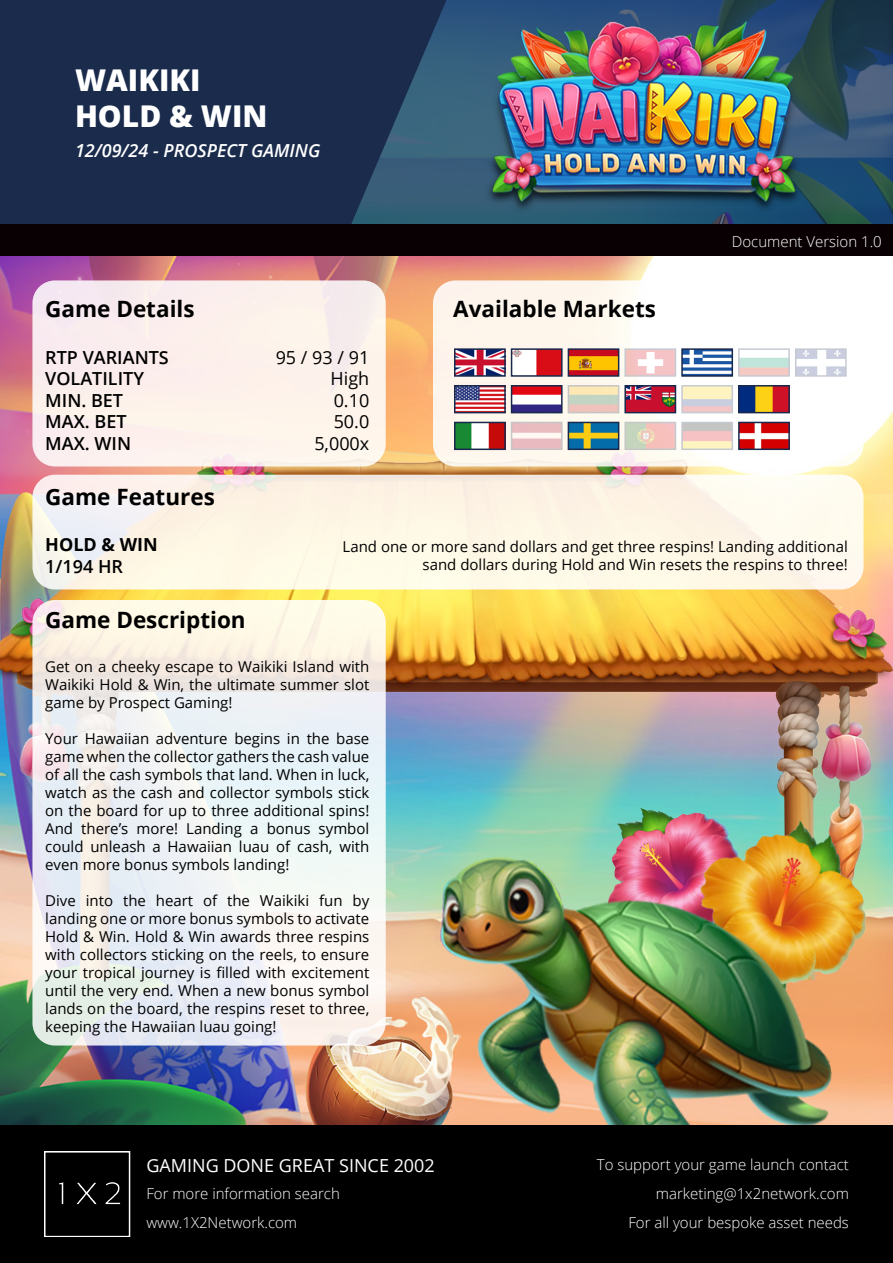
<style>
.page{position:relative;width:893px;height:1263px;background:#fff}
.page>*{position:absolute;margin:0;border:0;box-sizing:border-box;transform-origin:0 0}
.t1{font:800 30px "Open Sans";color:#fff}
.t2{font:700 22.5px "Open Sans";color:#000}
.t3{font:600 18px "Open Sans";color:#000}
.t4{font:18px "Open Sans";color:#000}
.t5{font:18px "Open Sans";color:#fff}
.t6{font:italic 600 18px "Open Sans";color:#fff}
.t7{font:700 18px "Open Sans";color:#000}
.t8{font:15px/18px "Open Sans";color:#000;text-align:justify}
.t9{font:300 15px "Open Sans";color:#fff}
</style>
<div class="page">
<img style="left:0;top:256px;width:893px;height:869px">
<img style="left:305px;top:997px;width:108px;height:128px">
<img style="left:0;top:451px;width:893px;height:528px">
<img style="left:673px;top:802px;width:220px;height:219px">
<img style="left:413px;top:808px;width:435px;height:317px">
<div style="left:32px;top:280px;width:354px;height:186px;background:#fcf0ec;border-radius:22px"></div>
<div style="left:0;top:1125px;width:893px;height:138px;background:#000"></div>
<img style="left:44px;top:1151px;width:86px;height:86px">
<svg style="left:433px;top:280px;width:430px;height:186px"></svg>
<svg style="left:32px;top:475px;width:831px;height:114px;background:#fcf5e7"></svg>
<svg style="left:32px;top:600px;width:354px;height:445px"></svg>
<svg style="left:446px;top:0;width:447px;height:225px;background:#2c4f67"></svg>
<img style="left:470px;top:0;width:347px;height:225px">
<svg style="left:0;top:0;width:446px;height:225px;background:#1d3050"></svg>
<div style="left:0;top:225px;width:893px;height:31px;background:#080002"></div>
<img style="left:457px;top:351px;width:46px;height:23px">
<div style="left:454px;top:348px;width:52px;height:29px;border:2px solid #18294d"></div>
<img style="left:457px;top:388px;width:46px;height:22px">
<div style="left:454px;top:385px;width:52px;height:28px;border:2px solid #18294d"></div>
<img style="left:457px;top:425px;width:46px;height:22px">
<div style="left:454px;top:422px;width:52px;height:28px;border:2px solid #18294d"></div>
<img style="left:514px;top:351px;width:46px;height:23px">
<div style="left:511px;top:348px;width:52px;height:29px;border:2px solid #18294d"></div>
<img style="left:514px;top:388px;width:46px;height:22px">
<div style="left:511px;top:385px;width:52px;height:28px;border:2px solid #18294d"></div>
<img style="left:514px;top:425px;width:46px;height:22px">
<img style="left:571px;top:351px;width:45px;height:23px">
<div style="left:568px;top:348px;width:51px;height:29px;border:2px solid #18294d"></div>
<img style="left:571px;top:388px;width:45px;height:22px">
<img style="left:571px;top:425px;width:45px;height:22px">
<div style="left:568px;top:422px;width:51px;height:28px;border:2px solid #18294d"></div>
<img style="left:627px;top:351px;width:46px;height:23px">
<img style="left:627px;top:388px;width:46px;height:22px">
<div style="left:624px;top:385px;width:52px;height:28px;border:2px solid #18294d"></div>
<img style="left:627px;top:425px;width:46px;height:22px">
<img style="left:684px;top:351px;width:46px;height:23px">
<div style="left:681px;top:348px;width:52px;height:29px;border:2px solid #18294d"></div>
<img style="left:684px;top:388px;width:46px;height:22px">
<img style="left:684px;top:425px;width:46px;height:22px">
<img style="left:741px;top:351px;width:46px;height:23px">
<img style="left:741px;top:388px;width:46px;height:22px">
<div style="left:738px;top:385px;width:52px;height:28px;border:2px solid #18294d"></div>
<img style="left:741px;top:425px;width:46px;height:22px">
<div style="left:738px;top:422px;width:52px;height:28px;border:2px solid #18294d"></div>
<img style="left:798px;top:351px;width:46px;height:23px">
<p class="t1" style="left:75px;top:58px;width:127px">WAIKIKI</p>
<p class="t1" style="left:75px;top:94px;width:194px">HOLD &amp; WIN</p>
<p class="t6" style="left:75px;top:138px;width:247px">12/09/24 - PROSPECT GAMING</p>
<p class="t2" style="left:45px;top:293px;width:151px">Game Details</p>
<p class="t3" style="left:45px;top:345px;width:125px">RTP VARIANTS</p>
<p class="t3" style="left:45px;top:366px;width:100px">VOLATILITY</p>
<p class="t3" style="left:45px;top:388px;width:79px">MIN. BET</p>
<p class="t3" style="left:45px;top:410px;width:83px">MAX. BET</p>
<p class="t3" style="left:45px;top:431px;width:87px">MAX. WIN</p>
<p class="t4" style="left:276px;top:345px;width:95px">95 / 93 / 91</p>
<p class="t4" style="left:331px;top:366px;width:40px">High</p>
<p class="t4" style="left:334px;top:388px;width:37px">0.10</p>
<p class="t4" style="left:334px;top:410px;width:37px">50.0</p>
<p class="t4" style="left:314px;top:431px;width:57px">5,000x</p>
<p class="t2" style="left:453px;top:293px;width:204px">Available Markets</p>
<p class="t9" style="left:732px;top:231px;width:151px">Document Version 1.0</p>
<p class="t2" style="left:45px;top:481px;width:171px">Game Features</p>
<p class="t7" style="left:45px;top:532px;width:114px">HOLD &amp; WIN</p>
<p class="t3" style="left:45px;top:554px;width:79px">1/194 HR</p>
<p class="t8" style="left:343px;top:537px;width:507px;text-align:right">Land one or more sand dollars and get three respins! Landing additional sand dollars during Hold and Win resets the respins to three!</p>
<p class="t2" style="left:45px;top:603px;width:202px">Game Description</p>
<p class="t8" style="left:45px;top:657px;width:326px">Get on a cheeky escape to Waikiki Island with Waikiki Hold &amp; Win, the ultimate summer slot game by Prospect Gaming!</p>
<p class="t8" style="left:45px;top:729px;width:326px">Your Hawaiian adventure begins in the base game when the collector gathers the cash value of all the cash symbols that land. When in luck, watch as the cash and collector symbols stick on the board for up to three additional spins!<br>And there’s more! Landing a bonus symbol could unleash a Hawaiian luau of cash, with even more bonus symbols landing!</p>
<p class="t8" style="left:45px;top:891px;width:326px">Dive into the heart of the Waikiki fun by landing one or more bonus symbols to activate Hold &amp; Win. Hold &amp; Win awards three respins with collectors sticking on the reels, to ensure your tropical journey is filled with excitement until the very end. When a new bonus symbol lands on the board, the respins reset to three, keeping the Hawaiian luau going!</p>
<p class="t5" style="left:146px;top:1153px;width:290px">GAMING DONE GREAT SINCE 2002</p>
<p class="t9" style="left:146px;top:1183px;width:195px">For more information search</p>
<p class="t9" style="left:146px;top:1212px;width:152px">www.1X2Network.com</p>
<p class="t9" style="left:597px;top:1154px;width:254px">To support your game launch contact</p>
<p class="t9" style="left:656px;top:1183px;width:195px">marketing@1x2network.com</p>
<p class="t9" style="left:628px;top:1212px;width:222px">For all your bespoke asset needs</p>
</div>
